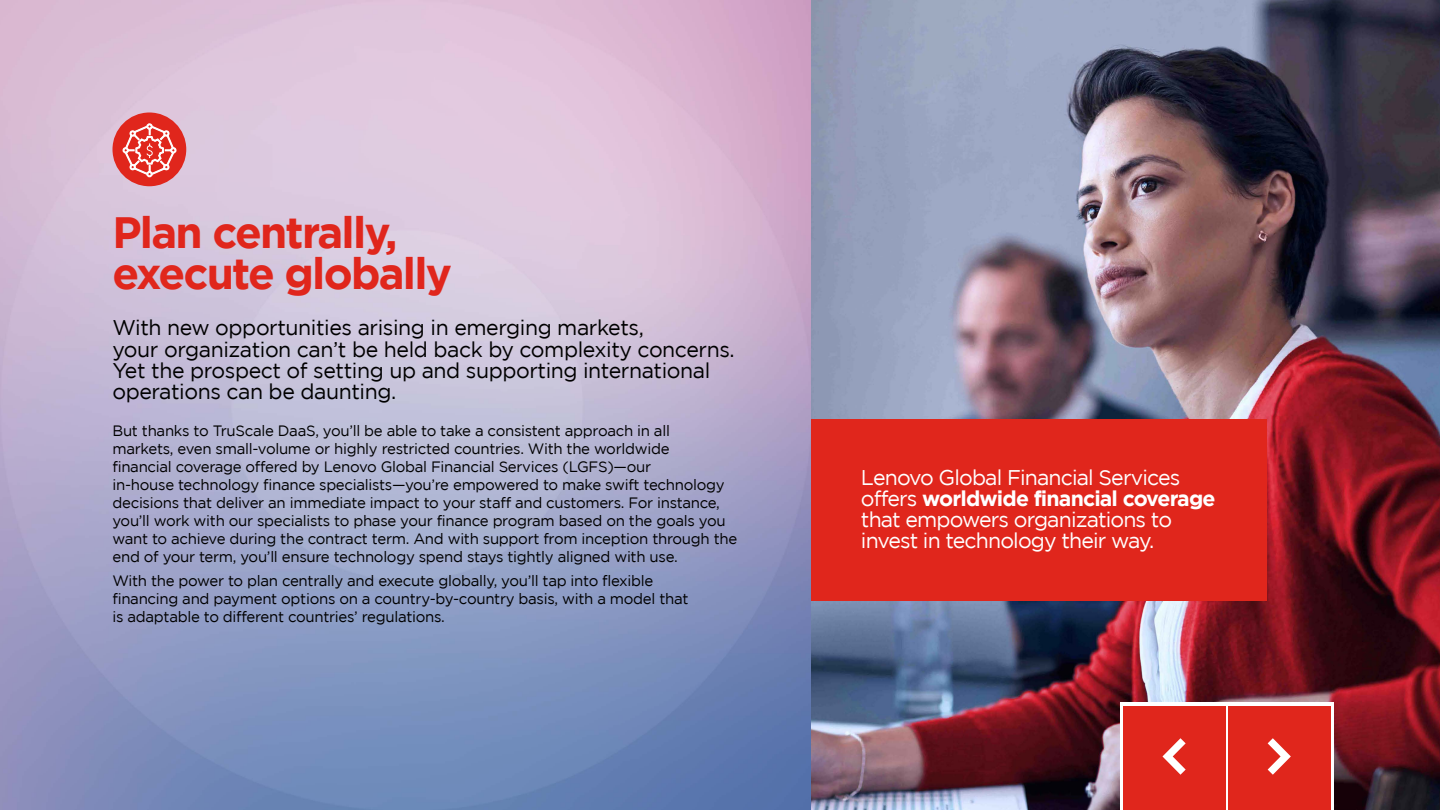
<style>
.page{position:relative;width:1440px;height:810px;background:#fff}
.page>*{position:absolute;margin:0;border:0;box-sizing:border-box;transform-origin:0 0}
.t1{font:700 43.75px/41.5px "Gotham";letter-spacing:-.04em;color:#e0261c}
.t2{font:21.25px/21.2px "Gotham";letter-spacing:-.02em;color:#000}
.t3{font:21.25px/21.2px "Gotham";letter-spacing:-.04em;color:#fff}
.t4{font:15px/18px "Gotham";letter-spacing:-.02em;color:#000}
.s1{font-weight:700}
</style>
<div class="page">
<img style="left:0;top:0;width:1440px;height:810px">
<div style="left:811px;top:419px;width:456px;height:182px;background:#e0261c"></div>
<svg style="left:1120px;top:703px;width:213px;height:107px"></svg>
<div style="left:1228px;top:706px;width:102px;height:104px;background:#e0261c"></div>
<svg style="left:1268px;top:738px;width:23px;height:37px"></svg>
<div style="left:1123px;top:706px;width:102px;height:104px;background:#e0261c"></div>
<svg style="left:1162px;top:738px;width:24px;height:37px"></svg>
<div style="left:113px;top:113px;width:73px;height:73px;background:#e0261c;border-radius:50%"></div>
<svg style="left:123px;top:123px;width:53px;height:54px"></svg>
<p class="t1" style="left:112px;top:211px;width:341px">Plan centrally, execute globally</p>
<p class="t2" style="left:112px;top:317px;width:624px">With new opportunities arising in emerging markets,<br>your organization can’t be held back by complexity concerns.<br>Yet the prospect of setting up and supporting international operations can be daunting.</p>
<p class="t4" style="left:112px;top:421px;width:626px">But thanks to TruScale DaaS, you’ll be able to take a consistent approach in all<br>markets, even small-volume or highly restricted countries. With the worldwide<br>financial coverage offered by Lenovo Global Financial Services (LGFS)—our<br>in-house technology finance specialists—you’re empowered to make swift technology decisions that deliver an immediate impact to your staff and customers. For instance, you’ll work with our specialists to phase your finance program based on the goals you want to achieve during the contract term. And with support from inception through the end of your term, you’ll ensure technology spend stays tightly aligned with use.</p>
<p class="t4" style="left:112px;top:571px;width:577px">With the power to plan centrally and execute globally, you’ll tap into flexible financing and payment options on a country-by-country basis, with a model that is adaptable to different countries’ regulations.</p>
<p class="t3" style="left:861px;top:466px;width:356px">Lenovo Global Financial Services offers <span class="s1">worldwide financial coverage </span>that empowers organizations to invest in technology their way.</p>
</div>
